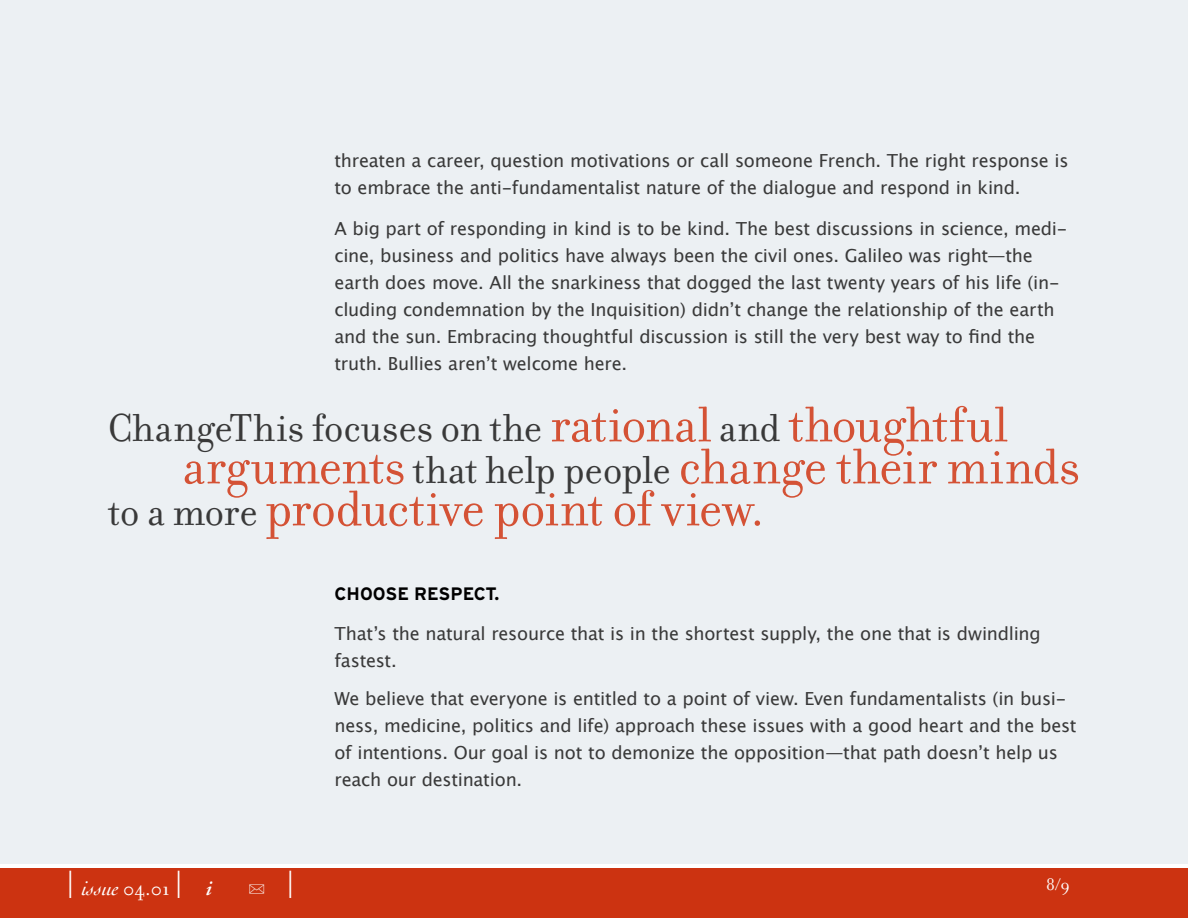
<style>
.page{position:relative;width:1188px;height:918px;background:#fff}
.page>*{position:absolute;margin:0;border:0;box-sizing:border-box;transform-origin:0 0}
.t1{font:54px/42px "Filosofia";letter-spacing:-.01em;color:#d45235}
.t2{font:42px "Filosofia";letter-spacing:.005em;color:#393939}
.t3{font:italic 21px "Cochin";color:#fff}
.t4{font:18px/27px "Lucida Grande";letter-spacing:-.015em;color:#393939}
.t5{font:700 18px "Interstate";color:#000}
.t6{font:18px "Filosofia";color:#fff}
.t7{font:18px "FF Dingbests";color:#fff}
.s1{font-size:54px;color:#d45235}
.s2{font-size:42px;color:#393939}
.s3{font-family:"Filosofia";font-style:normal;font-size:36px}
.s4{font-family:"Filosofia";font-style:normal}
.s5{font-family:"Adobe Garamond";font-weight:600}
.s6{font-family:"Filosofia";font-size:36px}
</style>
<div class="page">
<div style="left:0;top:0;width:1188px;height:864px;background:#ecf0f3"></div>
<div style="left:0;top:868px;width:1188px;height:50px;background:#c31"></div>
<p class="t4" style="left:335px;top:147px;width:736px">threaten a career, question motivations or call someone French. The right response is to embrace the anti-fundamentalist nature of the dialogue and respond in kind.</p>
<p class="t4" style="left:334px;top:215px;width:734px">A big part of responding in kind is to be kind. The best discussions in science, medi&shy;cine, business and politics have always been the civil ones. Galileo was right—the earth does move. All the snarkiness that dogged the last twenty years of his life (in&shy;cluding condemnation by the Inquisition) didnʼt change the relationship of the earth and the sun. Embracing thoughtful discussion is still the very best way to find the truth. Bullies arenʼt welcome here.</p>
<h2 class="t2" style="left:108px;top:405px;width:902px">ChangeThis focuses on the <span class="s1">rational</span> and <span class="s1">thoughtful</span></h2>
<h1 class="t1" style="left:108px;top:446px;width:974px;text-indent:75px">arguments <span class="s2">that help people</span> change their minds <span class="s2">to a more</span> productive point of view.</h1>
<p class="t3" style="left:66px;top:876px;width:147px"><span class="s3">|</span> issue <span class="s4">04.01</span> <span class="s3">|</span> <span class="s5">i</span></p>
<p class="t7" style="left:248px;top:879px;width:49px">U <span class="s6">|</span></p>
<p class="t5" style="left:334px;top:583px;width:167px">CHOOSE RESPECT.</p>
<p class="t4" style="left:334px;top:620px;width:708px">Thatʼs the natural resource that is in the shortest supply, the one that is dwindling fastest.</p>
<p class="t4" style="left:334px;top:685px;width:744px">We believe that everyone is entitled to a point of view. Even fundamentalists (in busi&shy;ness, medicine, politics and life) approach these issues with a good heart and the best of intentions. Our goal is not to demonize the opposition—that path doesnʼt help us reach our destination.</p>
<p class="t6" style="left:1046px;top:874px;width:25px">8/9</p>
</div>
